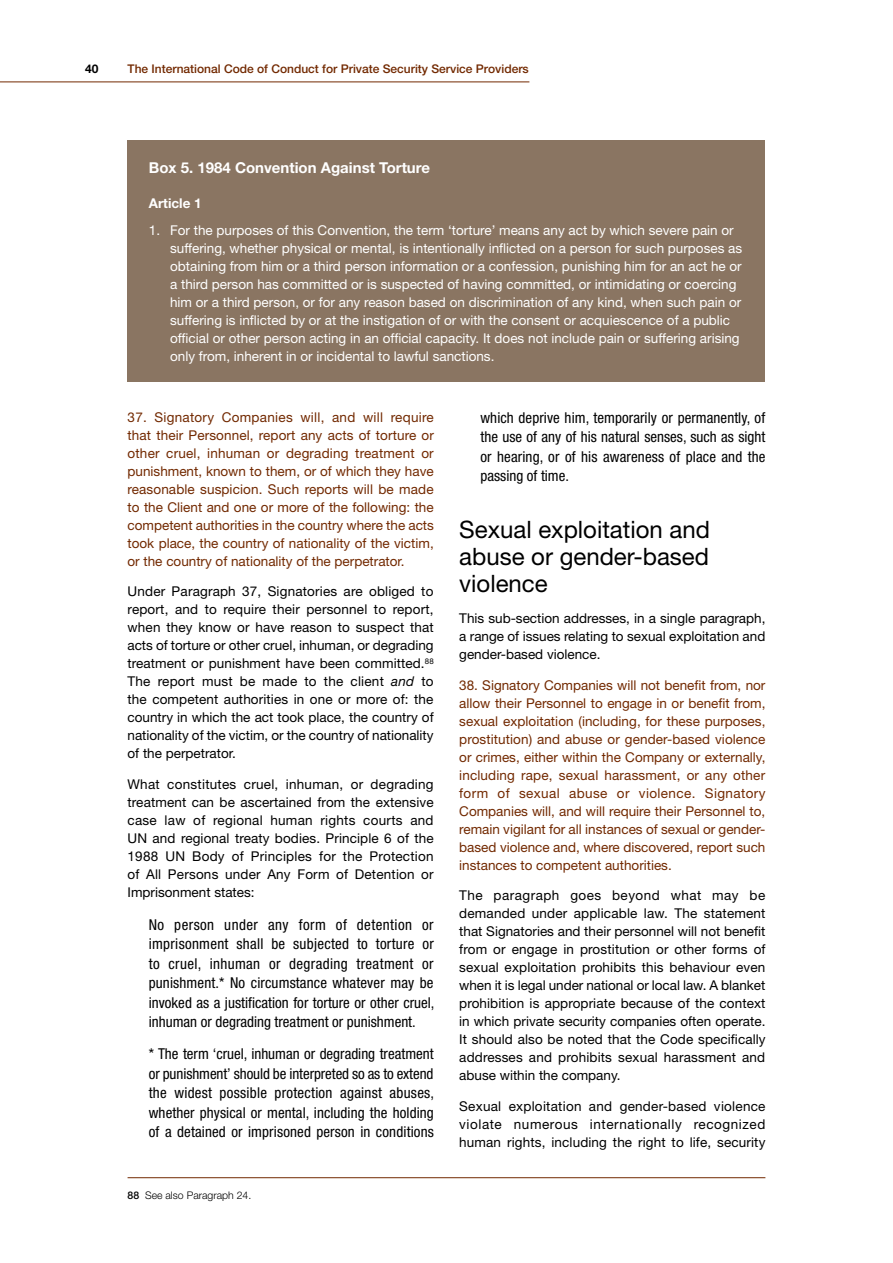
<style>
.page{position:relative;width:893px;height:1263px;background:#fff}
.page>*{position:absolute;margin:0;border:0;box-sizing:border-box;transform-origin:0 0}
.Heading_1{font:24px/27px "Helvetica Neue LT";color:#000;text-align:justify}
.quotes{font:condensed 15px/19.5px "Helvetica Neue LT";letter-spacing:.01em;color:#000;text-align:justify}
.boxed_title{font:700 15px "Helvetica Neue LT";color:#fff}
.body_text{font:13.5px/18px "Helvetica Neue LT";color:#000;text-align:justify}
.body_text_red{font:13.5px/18px "Helvetica Neue LT";color:#722900;text-align:justify}
.box_level_1{font:13.5px/18px "Helvetica Neue LT";color:#fff}
.boxed_text{font:700 13.5px "Helvetica Neue LT";color:#fff}
.t1{font:500 12px "Helvetica Neue LT";color:#722900}
.t2{font:700 12px "Helvetica Neue LT";color:#000}
.footnotes_-_1st_on{font:300 10.5px "Helvetica Neue LT";color:#000}
.s1{font-family:"Helvetica Neue CELT";font-style:italic}
.s2{font-weight:500}
</style>
<div class="page">
<hr style="left:0;top:82px;width:529px;height:1px;background:#722900">
<hr style="left:128px;top:1177px;width:637px;height:1px;background:#722900">
<div style="left:128px;top:140px;width:637px;height:242px;background:#8a7562"></div>
<p class="t2" style="left:85px;top:61px;width:15px">40</p>
<p class="t1" style="left:128px;top:62px;width:403px">The International Code of Conduct for Private Security Service Providers</p>
<p class="boxed_title" style="left:149px;top:159px;width:283px">Box 5. 1984 Convention Against Torture</p>
<p class="boxed_text" style="left:149px;top:195px;width:54px">Article 1</p>
<p class="box_level_1" style="left:170px;top:221px;width:574px;text-indent:-21px">1. For the purposes of this Convention, the term ‘torture’ means any act by which severe pain or suffering, whether physical or mental, is intentionally inflicted on a person for such purposes as obtaining from him or a third person information or a confession, punishing him for an act he or a third person has committed or is suspected of having committed, or intimidating or coercing him or a third person, or for any reason based on discrimination of any kind, when such pain or suffering is inflicted by or at the instigation of or with the consent or acquiescence of a public official or other person acting in an official capacity. It does not include pain or suffering arising only from, inherent in or incidental to lawful sanctions.</p>
<p class="body_text_red" style="left:128px;top:408px;width:308px">37. Signatory Companies will, and will require that their Personnel, report any acts of torture or other cruel, inhuman or degrading treatment or punishment, known to them, or of which they have reasonable suspicion. Such reports will be made to the Client and one or more of the following: the competent authorities in the country where the acts took place, the country of nationality of the victim, or the country of nationality of the perpetrator.</p>
<p class="body_text" style="left:128px;top:582px;width:308px">Under Paragraph 37, Signatories are obliged to report, and to require their personnel to report, when they know or have reason to suspect that acts of torture or other cruel, inhuman, or degrading treatment or punishment have been committed.<sup>88<br></sup>The report must be made to the client <span class="s1">and</span> to the competent authorities in one or more of: the country in which the act took place, the country of nationality of the victim, or the country of nationality of the perpetrator.</p>
<p class="body_text" style="left:128px;top:775px;width:308px">What constitutes cruel, inhuman, or degrading treatment can be ascertained from the extensive case law of regional human rights courts and UN and regional treaty bodies. Principle 6 of the 1988 UN Body of Principles for the Protection of All Persons under Any Form of Detention or Imprisonment states:</p>
<p class="quotes" style="left:149px;top:914px;width:287px">No person under any form of detention or imprisonment shall be subjected to torture or to cruel, inhuman or degrading treatment or punishment.* No circumstance whatever may be invoked as a justification for torture or other cruel, inhuman or degrading treatment or punishment.</p>
<p class="quotes" style="left:149px;top:1044px;width:287px">* The term ‘cruel, inhuman or degrading treatment or punishment’ should be interpreted so as to extend the widest possible protection against abuses, whether physical or mental, including the holding of a detained or imprisoned person in conditions</p>
<p class="footnotes_-_1st_on" style="left:128px;top:1189px;width:125px"><span class="s2">88</span> See also Paragraph 24.</p>
<p class="quotes" style="left:480px;top:408px;width:286px">which deprive him, temporarily or permanently, of the use of any of his natural senses, such as sight or hearing, or of his awareness of place and the passing of time.</p>
<p class="Heading_1" style="left:459px;top:516px;width:252px">Sexual exploitation and abuse or gender-based violence</p>
<p class="body_text" style="left:459px;top:609px;width:308px">This sub-section addresses, in a single paragraph, a range of issues relating to sexual exploitation and gender-based violence.</p>
<p class="body_text_red" style="left:459px;top:676px;width:308px">38. Signatory Companies will not benefit from, nor allow their Personnel to engage in or benefit from, sexual exploitation (including, for these purposes, prostitution) and abuse or gender-based violence or crimes, either within the Company or externally, including rape, sexual harassment, or any other form of sexual abuse or violence. Signatory Companies will, and will require their Personnel to, remain vigilant for all instances of sexual or gender&shy;based violence and, where discovered, report such instances to competent authorities.</p>
<p class="body_text" style="left:459px;top:886px;width:308px">The paragraph goes beyond what may be demanded under applicable law. The statement that Signatories and their personnel will not benefit from or engage in prostitution or other forms of sexual exploitation prohibits this behaviour even when it is legal under national or local law. A blanket prohibition is appropriate because of the context in which private security companies often operate.<br>It should also be noted that the Code specifically addresses and prohibits sexual harassment and abuse within the company.</p>
<p class="body_text" style="left:459px;top:1097px;width:308px">Sexual exploitation and gender-based violence violate numerous internationally recognized human rights, including the right to life, security</p>
</div>
